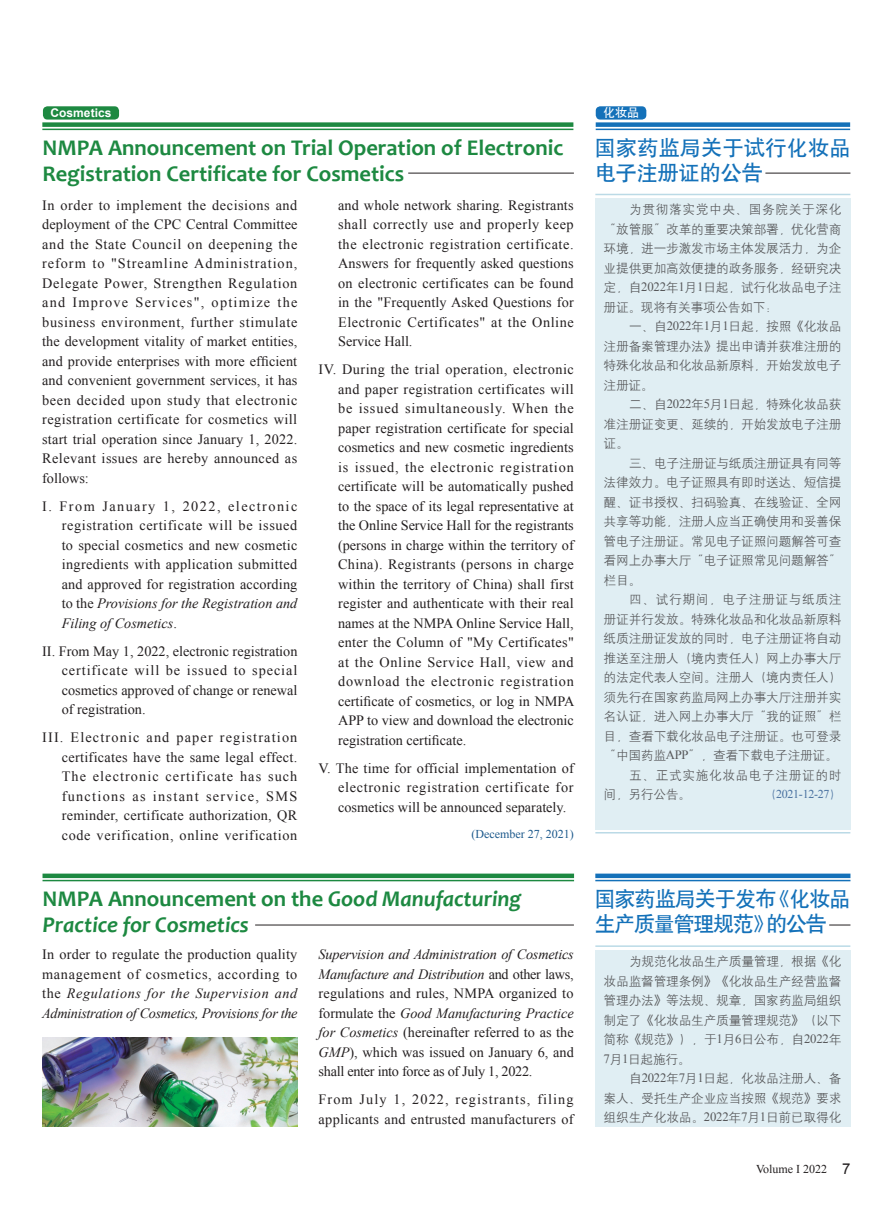
<style>
.page{position:relative;width:893px;height:1212px;background:#fff}
.page>*{position:absolute;margin:0;border:0;box-sizing:border-box;transform-origin:0 0}
.英文标题{font:700 22.5px/26.2px "Candara";color:#1d8941}
.英文标题-2{font:italic 700 22.5px/26.2px "Candara";color:#1d8941}
.中文标题{font:21px/25.2px "H Yb 1 gj";letter-spacing:-.035em;color:#1471b9}
.中文标题-2{font:21px/25.2px "H Yb 1 gj";letter-spacing:.015em;color:#1471b9}
.英文{font:14.25px/19.5px "Times New Roman";letter-spacing:.015em;color:#231f20;text-align:justify}
.中文{font:12.75px/19.5px "H Yg 2 gj";letter-spacing:-.02em;color:#57585a;text-align:justify}
.中文-2{font:12.75px/19.5px "H Yg 2 gj";letter-spacing:.045em;color:#57585a}
.英文-2{font:12px "Times New Roman";color:#1b588b}
.t1{font:12px "Times New Roman";color:#231f20}
.中文-3{font:12px "Times New Roman";letter-spacing:-.025em;color:#48709f}
.中文标题-3{font:700 12px "Arial";color:#fff}
.中文标题-4{font:12px "H Yb 1 gj";color:#fff}
.s1{font-style:italic}
.s2{font-style:normal}
.s3{font-family:"Times New Roman"}
.s4{font-family:"H Yg 2 gj"}
.s5{font-family:"Arial";font-size:15px}
</style>
<div class="page">
<div style="left:595px;top:198px;width:255px;height:631px;background:#e0eef3"></div>
<div style="left:595px;top:950px;width:255px;height:176px;background:#e0eef3"></div>
<hr style="left:595px;top:945px;width:255px;height:2px;background:#bbdae6">
<hr style="left:595px;top:880px;width:255px;height:1px;background:#1471b9">
<div style="left:595px;top:873px;width:255px;height:5px;background:#1471b9"></div>
<hr style="left:43px;top:880px;width:531px;height:1px;background:#1d8941">
<div style="left:43px;top:873px;width:531px;height:5px;background:#1d8941"></div>
<hr style="left:255px;top:925px;width:319px;height:1px;background:#231f20">
<svg style="left:829px;top:925px;width:21px;height:1px"></svg>
<hr style="left:595px;top:194px;width:255px;height:1px;background:#bbdae6">
<hr style="left:595px;top:832px;width:255px;height:1px;background:#bbdae6">
<hr style="left:596px;top:129px;width:254px;height:1px;background:#1471b9">
<div style="left:596px;top:122px;width:254px;height:5px;background:#1471b9"></div>
<hr style="left:42px;top:129px;width:531px;height:1px;background:#1d8941">
<div style="left:42px;top:122px;width:531px;height:5px;background:#1d8941"></div>
<hr style="left:408px;top:173px;width:166px;height:1px;background:#231f20">
<hr style="left:765px;top:173px;width:85px;height:1px;background:#231f20">
<div style="left:596px;top:106px;width:50px;height:14px;background:#1471b9;border-radius:4px"></div>
<div style="left:43px;top:106px;width:76px;height:14px;background:#1d8941;border-radius:4px"></div>
<img style="left:43px;top:1037px;width:254px;height:90px">
<p class="中文标题-3" style="left:51px;top:105px;width:62px">Cosmetics</p>
<p class="中文标题-4" style="left:603px;top:107px;width:37px">化妆品</p>
<p class="英文标题" style="left:43px;top:134px;width:522px">NMPA Announcement on Trial Operation of Electronic<br>Registration Certificate for Cosmetics</p>
<p class="英文" style="left:42px;top:195px;width:257px">In order to implement the decisions and deployment of the CPC Central Committee and the State Council on deepening the reform to "Streamline Administration, Delegate Power, Strengthen Regulation and Improve Services", optimize the business environment, further stimulate the development vitality of market entities, and provide enterprises with more efficient and convenient government services, it has been decided upon study that electronic registration certificate for cosmetics will start trial operation since January 1, 2022.<br>Relevant issues are hereby announced as follows:</p>
<p class="英文" style="left:62px;top:496px;width:237px;text-indent:-20px">I. From January 1, 2022, electronic registration certificate will be issued to special cosmetics and new cosmetic ingredients with application submitted and approved for registration according to the <span class="s1">Provisions for the Registration and Filing of Cosmetics</span>.</p>
<p class="英文" style="left:62px;top:641px;width:237px;text-indent:-20px">II. From May 1, 2022, electronic registration certificate will be issued to special cosmetics approved of change or renewal of registration.</p>
<p class="英文" style="left:62px;top:727px;width:237px;text-indent:-20px">III. Electronic and paper registration certificates have the same legal effect.<br>The electronic certificate has such functions as instant service, SMS reminder, certificate authorization, QR code verification, online verification</p>
<p class="英文" style="left:338px;top:195px;width:237px">and whole network sharing. Registrants shall correctly use and properly keep the electronic registration certificate.<br>Answers for frequently asked questions on electronic certificates can be found in the "Frequently Asked Questions for Electronic Certificates" at the Online Service Hall.</p>
<p class="英文" style="left:338px;top:359px;width:238px;text-indent:-20px">IV. During the trial operation, electronic and paper registration certificates will be issued simultaneously. When the paper registration certificate for special cosmetics and new cosmetic ingredients is issued, the electronic registration certificate will be automatically pushed to the space of its legal representative at the Online Service Hall for the registrants (persons in charge within the territory of China). Registrants (persons in charge within the territory of China) shall first register and authenticate with their real names at the NMPA Online Service Hall, enter the Column of "My Certificates" at the Online Service Hall, view and download the electronic registration certificate of cosmetics, or log in NMPA APP to view and download the electronic registration certificate.</p>
<p class="英文" style="left:338px;top:758px;width:237px;text-indent:-20px">V. The time for official implementation of electronic registration certificate for cosmetics will be announced separately.</p>
<p class="英文-2" style="left:471px;top:826px;width:104px">(December 27, 2021)</p>
<p class="英文标题-2" style="left:43px;top:885px;width:480px"><span class="s2">NMPA Announcement on the</span> Good Manufacturing<br>Practice for Cosmetics</p>
<p class="英文" style="left:42px;top:944px;width:257px">In order to regulate the production quality management of cosmetics, according to the <span class="s1">Regulations for the Supervision and Administration of Cosmetics, Provisions for the</span></p>
<p class="英文" style="left:319px;top:944px;width:257px"><span class="s1">Supervision and Administration of Cosmetics Manufacture and Distribution</span> and other laws, regulations and rules, NMPA organized to formulate the <span class="s1">Good Manufacturing Practice for Cosmetics</span> (hereinafter referred to as the <span class="s1">GMP</span>), which was issued on January 6, and shall enter into force as of July 1, 2022.</p>
<p class="英文" style="left:319px;top:1089px;width:256px">From July 1, 2022, registrants, filing applicants and entrusted manufacturers of</p>
<p class="中文标题-2" style="left:595px;top:135px;width:257px">国家药监局关于试行化妆品电子注册证的公告</p>
<p class="中文" style="left:604px;top:200px;width:239px;text-indent:26px">为贯彻落实党中央、国务院关于深化“放管服”改革的重要决策部署，优化营商环境，进一步激发市场主体发展活力，为企业提供更加高效便捷的政务服务，经研究决定，自<span class="s3">2022</span>年<span class="s3">1</span>月<span class="s3">1</span>日起，试行化妆品电子注册证。现将有关事项公告如下：</p>
<p class="中文" style="left:604px;top:317px;width:239px;text-indent:26px">一、自<span class="s3">2022</span>年<span class="s3">1</span>月<span class="s3">1</span>日起，按照《化妆品注册备案管理办法》提出申请并获准注册的特殊化妆品和化妆品新原料，开始发放电子注册证。</p>
<p class="中文" style="left:604px;top:395px;width:239px;text-indent:26px">二、自<span class="s3">2022</span>年<span class="s3">5</span>月<span class="s3">1</span>日起，特殊化妆品获准注册证变更、延续的，开始发放电子注册证。</p>
<p class="中文" style="left:604px;top:453px;width:239px;text-indent:26px">三、电子注册证与纸质注册证具有同等法律效力。电子证照具有即时送达、短信提醒、证书授权、扫码验真、在线验证、全网共享等功能，注册人应当正确使用和妥善保管电子注册证。常见电子证照问题解答可查看网上办事大厅“电子证照常见问题解答”栏目。</p>
<p class="中文" style="left:604px;top:590px;width:239px;text-indent:26px">四、试行期间，电子注册证与纸质注册证并行发放。特殊化妆品和化妆品新原料纸质注册证发放的同时，电子注册证将自动推送至注册人（境内责任人）网上办事大厅的法定代表人空间。注册人（境内责任人）须先行在国家药监局网上办事大厅注册并实名认证，进入网上办事大厅“我的证照”栏目，查看下载化妆品电子注册证。也可登录“中国药监<span class="s3">APP</span>”，查看下载电子注册证。</p>
<p class="中文-2" style="left:604px;top:765px;width:239px;text-indent:26px">五、正式实施化妆品电子注册证的时间，另行公告。</p>
<p class="中文-3" style="left:764px;top:786px;width:78px"><span class="s4">（</span>2021-12-27<span class="s4">）</span></p>
<p class="中文标题" style="left:595px;top:886px;width:257px">国家药监局关于发布《化妆品生产质量管理规范》的公告</p>
<p class="中文" style="left:604px;top:951px;width:239px;text-indent:26px">为规范化妆品生产质量管理，根据《化妆品监督管理条例》《化妆品生产经营监督管理办法》等法规、规章，国家药监局组织制定了《化妆品生产质量管理规范》（以下简称《规范》），于<span class="s3">1</span>月<span class="s3">6</span>日公布，自<span class="s3">2022</span>年<span class="s3">7</span>月<span class="s3">1</span>日起施行。</p>
<p class="中文" style="left:604px;top:1068px;width:239px;text-indent:26px">自<span class="s3">2022</span>年<span class="s3">7</span>月<span class="s3">1</span>日起，化妆品注册人、备案人、受托生产企业应当按照《规范》要求组织生产化妆品。<span class="s3">2022</span>年<span class="s3">7</span>月<span class="s3">1</span>日前已取得化</p>
<p class="t1" style="left:756px;top:1161px;width:96px">Volume I 2022 <span class="s5">7</span></p>
</div>
